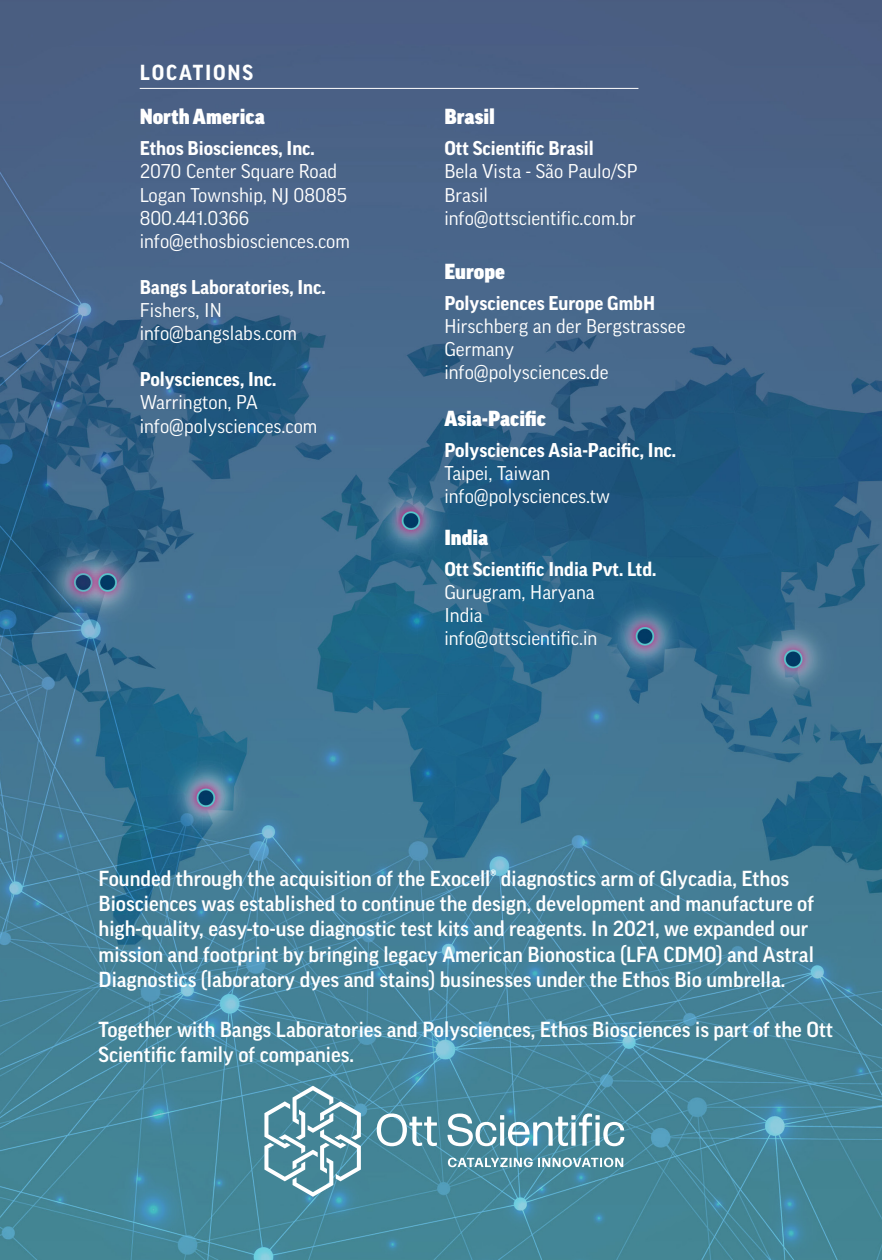
<style>
.page{position:relative;width:882px;height:1260px;background:#fff}
.page>*{position:absolute;margin:0;border:0;box-sizing:border-box;transform-origin:0 0}
.t1{font:500 21px/25.2px "Good Pro";color:#fff}
.t2{font:900 21px "Good Pro";letter-spacing:-.005em;color:#fff}
.t3{font:700 21px "Good Pro";letter-spacing:.085em;color:#fff}
.t4{font:19.25px/23.1px "Good Pro";color:#fff}
.t5{font:700 19.25px "Good Pro";color:#fff}
</style>
<div class="page">
<img style="left:0;top:0;width:882px;height:1260px">
<hr style="left:140px;top:88px;width:498px;height:1px;background:#fff">
<svg style="left:377px;top:1113px;width:60px;height:33px"></svg>
<svg style="left:447px;top:1113px;width:177px;height:33px"></svg>
<svg style="left:264px;top:1086px;width:97px;height:111px"></svg>
<svg style="left:448px;top:1158px;width:175px;height:9px"></svg>
<p class="t3" style="left:140px;top:61px;width:115px">LOCATIONS</p>
<p class="t2" style="left:140px;top:105px;width:127px">North America</p>
<p class="t5" style="left:140px;top:138px;width:177px">Ethos Biosciences, Inc.</p>
<p class="t4" style="left:140px;top:160px;width:212px">2070 Center Square Road<br>Logan Township, NJ 08085<br>800.441.0366 info@ethosbiosciences.com</p>
<p class="t5" style="left:140px;top:276px;width:187px">Bangs Laboratories, Inc.</p>
<p class="t4" style="left:140px;top:299px;width:159px">Fishers, IN info@bangslabs.com</p>
<p class="t5" style="left:140px;top:369px;width:138px">Polysciences, Inc.</p>
<p class="t4" style="left:140px;top:391px;width:179px">Warrington, PA info@polysciences.com</p>
<p class="t2" style="left:444px;top:105px;width:52px">Brasil</p>
<p class="t5" style="left:444px;top:138px;width:151px">Ott Scientific Brasil</p>
<p class="t4" style="left:444px;top:160px;width:195px">Bela Vista - São Paulo/SP<br>Brasil info@ottscientific.com.br</p>
<p class="t2" style="left:444px;top:260px;width:62px">Europe</p>
<p class="t5" style="left:444px;top:292px;width:212px">Polysciences Europe GmbH</p>
<p class="t4" style="left:444px;top:315px;width:243px">Hirschberg an der Bergstrassee<br>Germany<br>info@polysciences.de</p>
<p class="t2" style="left:444px;top:406px;width:103px">Asia-Pacific</p>
<p class="t5" style="left:444px;top:439px;width:233px">Polysciences Asia-Pacific, Inc.</p>
<p class="t4" style="left:444px;top:461px;width:167px">Taipei, Taiwan info@polysciences.tw</p>
<p class="t2" style="left:444px;top:526px;width:45px">India</p>
<p class="t5" style="left:444px;top:558px;width:213px">Ott Scientific India Pvt. Ltd.</p>
<p class="t4" style="left:444px;top:581px;width:154px">Gurugram, Haryana<br>India info@ottscientific.in</p>
<p class="t1" style="left:99px;top:866px;width:717px">Founded through the acquisition of the Exocell® diagnostics arm of Glycadia, Ethos Biosciences was established to continue the design, development and manufacture of high-quality, easy-to-use diagnostic test kits and reagents. In 2021, we expanded our mission and footprint by bringing legacy American Bionostica (LFA CDMO) and Astral Diagnostics (laboratory dyes and stains) businesses under the Ethos Bio umbrella.</p>
<p class="t1" style="left:99px;top:1017px;width:736px">Together with Bangs Laboratories and Polysciences, Ethos Biosciences is part of the Ott<br>Scientific family of companies.</p>
</div>
